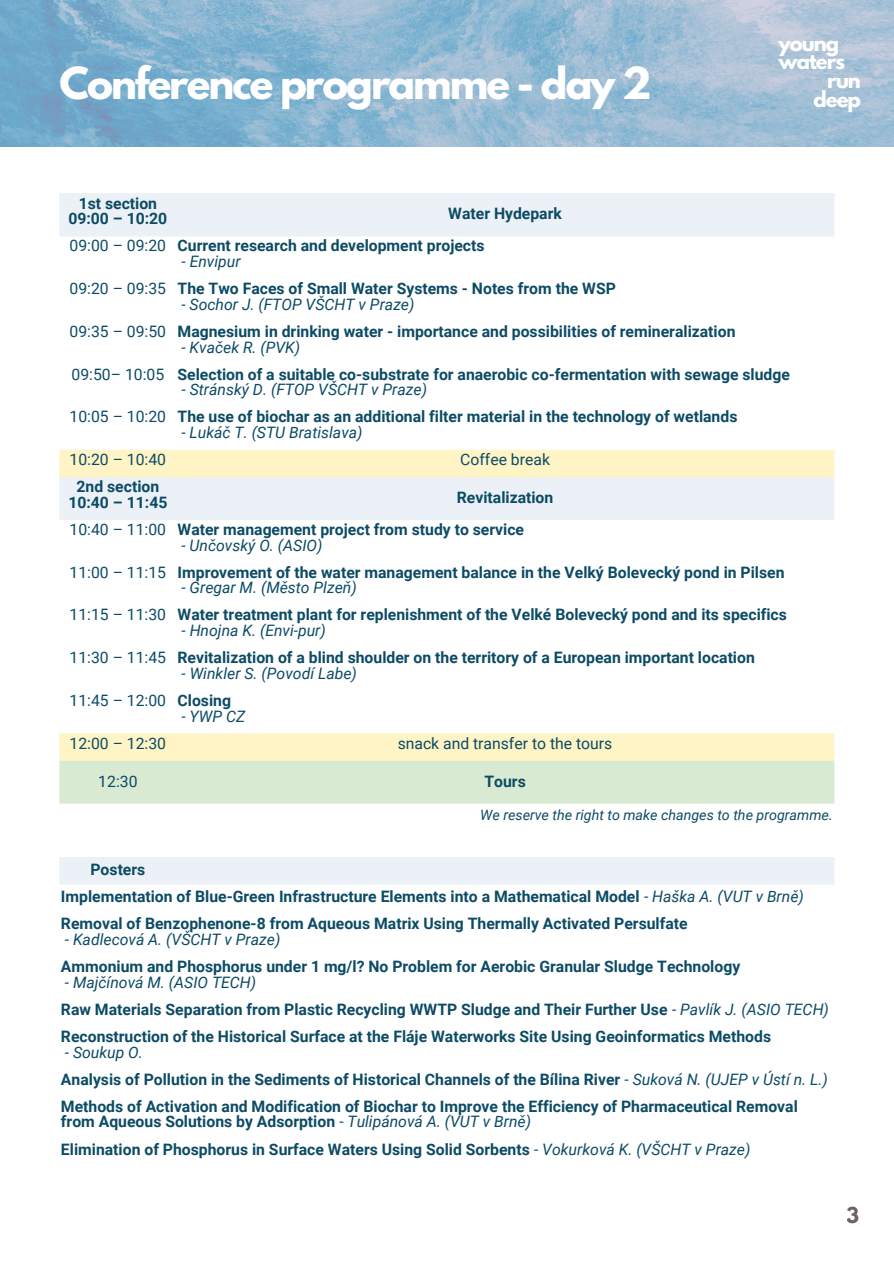
<style>
.page{position:relative;width:894px;height:1264px;background:#fff}
.page>*{position:absolute;margin:0;border:0;box-sizing:border-box;transform-origin:0 0}
.t1{font:700 39.15px "League Spartan";letter-spacing:-.05em;color:#fff}
.t2{font:700 19.5px/18.6px "League Spartan";letter-spacing:-.05em;color:#fff}
.t3{font:700 19.5px "League Spartan";color:#2e1c2b}
.t4{font:700 15.75px/15.8px "Roboto";color:#0c4b65}
.t5{font:italic 15.75px "Roboto";color:#0c4b65}
.t6{font:15.75px "Roboto";color:#0c4b65}
.t7{font:italic 14.25px "Roboto";color:#0c4b65}
.s1{font-style:normal}
.s2{font-weight:400;font-style:italic}
</style>
<div class="page">
<img style="left:0;top:0;width:893px;height:146px">
<svg style="left:60px;top:193px;width:774px;height:691px"></svg>
<svg style="left:60px;top:450px;width:774px;height:310px"></svg>
<div style="left:60px;top:760px;width:774px;height:43px;background:#d9ead3"></div>
<p class="t1" style="left:60px;top:64px;width:593px">Conference programme - day 2</p>
<p class="t2" style="left:778px;top:36px;width:68px">young waters</p>
<p class="t2" style="left:827px;top:73px;width:35px">run</p>
<p class="t2" style="left:813px;top:92px;width:49px">deep</p>
<p class="t4" style="left:79px;top:195px;width:80px">1st section</p>
<h1 class="t4" style="left:68px;top:211px;width:100px">09:00 – 10:20</h1>
<p class="t4" style="left:448px;top:206px;width:115px">Water Hydepark</p>
<p class="t6" style="left:70px;top:237px;width:98px">09:00 – 09:20</p>
<p class="t4" style="left:177px;top:238px;width:308px">Current research and development projects</p>
<p class="t5" style="left:181px;top:252px;width:61px">- Envipur</p>
<p class="t6" style="left:70px;top:279px;width:98px">09:20 – 09:35</p>
<p class="t4" style="left:177px;top:281px;width:439px">The Two Faces of Small Water Systems - Notes from the WSP</p>
<p class="t5" style="left:181px;top:295px;width:234px">- Sochor J. (FTOP VŠCHT v Praze)</p>
<p class="t6" style="left:70px;top:322px;width:98px">09:35 – 09:50</p>
<p class="t4" style="left:177px;top:323px;width:559px">Magnesium in drinking water - importance and possibilities of remineralization</p>
<p class="t5" style="left:181px;top:338px;width:120px">- Kvaček R. (PVK)</p>
<p class="t6" style="left:72px;top:365px;width:94px">09:50– 10:05</p>
<p class="t4" style="left:177px;top:366px;width:613px">Selection of a suitable co-substrate for anaerobic co-fermentation with sewage sludge</p>
<p class="t5" style="left:181px;top:381px;width:247px"><span class="s1">-</span> Stránský D. (FTOP VŠCHT v Praze)</p>
<p class="t6" style="left:70px;top:408px;width:98px">10:05 – 10:20</p>
<p class="t4" style="left:177px;top:409px;width:561px">The use of biochar as an additional filter material in the technology of wetlands</p>
<p class="t5" style="left:181px;top:423px;width:182px">- Lukáč T. (STU Bratislava)</p>
<p class="t6" style="left:70px;top:450px;width:98px">10:20 – 10:40</p>
<p class="t6" style="left:460px;top:450px;width:91px">Coffee break</p>
<p class="t4" style="left:76px;top:479px;width:84px">2nd section</p>
<p class="t4" style="left:68px;top:494px;width:100px">10:40 – 11:45</p>
<p class="t4" style="left:456px;top:489px;width:98px">Revitalization</p>
<p class="t6" style="left:70px;top:520px;width:98px">10:40 – 11:00</p>
<p class="t4" style="left:177px;top:521px;width:348px">Water management project from study to service</p>
<p class="t5" style="left:181px;top:536px;width:142px">- Unčovský O. (ASIO)</p>
<p class="t6" style="left:70px;top:563px;width:98px">11:00 – 11:15</p>
<p class="t4" style="left:177px;top:564px;width:608px">Improvement of the water management balance in the Velký Bolevecký pond in Pilsen</p>
<p class="t5" style="left:181px;top:579px;width:177px">- Gregar M. (Město Plzeň)</p>
<p class="t6" style="left:70px;top:606px;width:98px">11:15 – 11:30</p>
<p class="t4" style="left:177px;top:607px;width:610px">Water treatment plant for replenishment of the Velké Bolevecký pond and its specifics</p>
<p class="t5" style="left:181px;top:621px;width:146px">- Hnojna K. (Envi-pur)</p>
<p class="t6" style="left:70px;top:648px;width:98px">11:30 – 11:45</p>
<p class="t4" style="left:177px;top:650px;width:578px">Revitalization of a blind shoulder on the territory of a European important location</p>
<p class="t5" style="left:181px;top:664px;width:177px">- Winkler S. (Povodí Labe)</p>
<p class="t6" style="left:70px;top:691px;width:98px">11:45 – 12:00</p>
<p class="t4" style="left:177px;top:692px;width:55px">Closing</p>
<p class="t5" style="left:181px;top:707px;width:65px">- YWP CZ</p>
<p class="t6" style="left:70px;top:734px;width:98px">12:00 – 12:30</p>
<p class="t6" style="left:397px;top:734px;width:216px">snack and transfer to the tours</p>
<p class="t6" style="left:98px;top:772px;width:41px">12:30</p>
<p class="t4" style="left:484px;top:773px;width:43px">Tours</p>
<p class="t7" style="left:480px;top:807px;width:354px">We reserve the right to make changes to the programme.</p>
<p class="t4" style="left:90px;top:862px;width:56px">Posters</p>
<p class="t4" style="left:61px;top:889px;width:744px">Implementation of Blue-Green Infrastructure Elements into a Mathematical Model <span class="s2">- Haška A. (VUT v Brně)</span></p>
<p class="t4" style="left:61px;top:916px;width:628px">Removal of Benzophenone-8 from Aqueous Matrix Using Thermally Activated Persulfate</p>
<p class="t5" style="left:65px;top:930px;width:217px">- Kadlecová A. (VŠCHT v Praze)</p>
<p class="t4" style="left:61px;top:958px;width:680px">Ammonium and Phosphorus under 1 mg/l? No Problem for Aerobic Granular Sludge Technology</p>
<p class="t5" style="left:65px;top:973px;width:193px">- Majčínová M. (ASIO TECH)</p>
<p class="t4" style="left:61px;top:1001px;width:769px">Raw Materials Separation from Plastic Recycling WWTP Sludge and Their Further Use <span class="s2">- Pavlík J. (ASIO TECH)</span></p>
<p class="t4" style="left:61px;top:1028px;width:711px">Reconstruction of the Historical Surface at the Fláje Waterworks Site Using Geoinformatics Methods</p>
<p class="t5" style="left:65px;top:1043px;width:80px">- Soukup O.</p>
<p class="t4" style="left:61px;top:1071px;width:768px">Analysis of Pollution in the Sediments of Historical Channels of the Bílina River <span class="s2">- Suková N. (UJEP v Ústí n. L.)</span></p>
<p class="t4" style="left:61px;top:1098px;width:738px">Methods of Activation and Modification of Biochar to Improve the Efficiency of Pharmaceutical Removal from Aqueous Solutions by Adsorption <span class="s2">- Tulipánová A. (VUT v Brně)</span></p>
<p class="t4" style="left:61px;top:1141px;width:690px">Elimination of Phosphorus in Surface Waters Using Solid Sorbents <span class="s2">- Vokurková K. (VŠCHT v Praze)</span></p>
<p class="t3" style="left:846px;top:1205px;width:14px">3</p>
</div>
